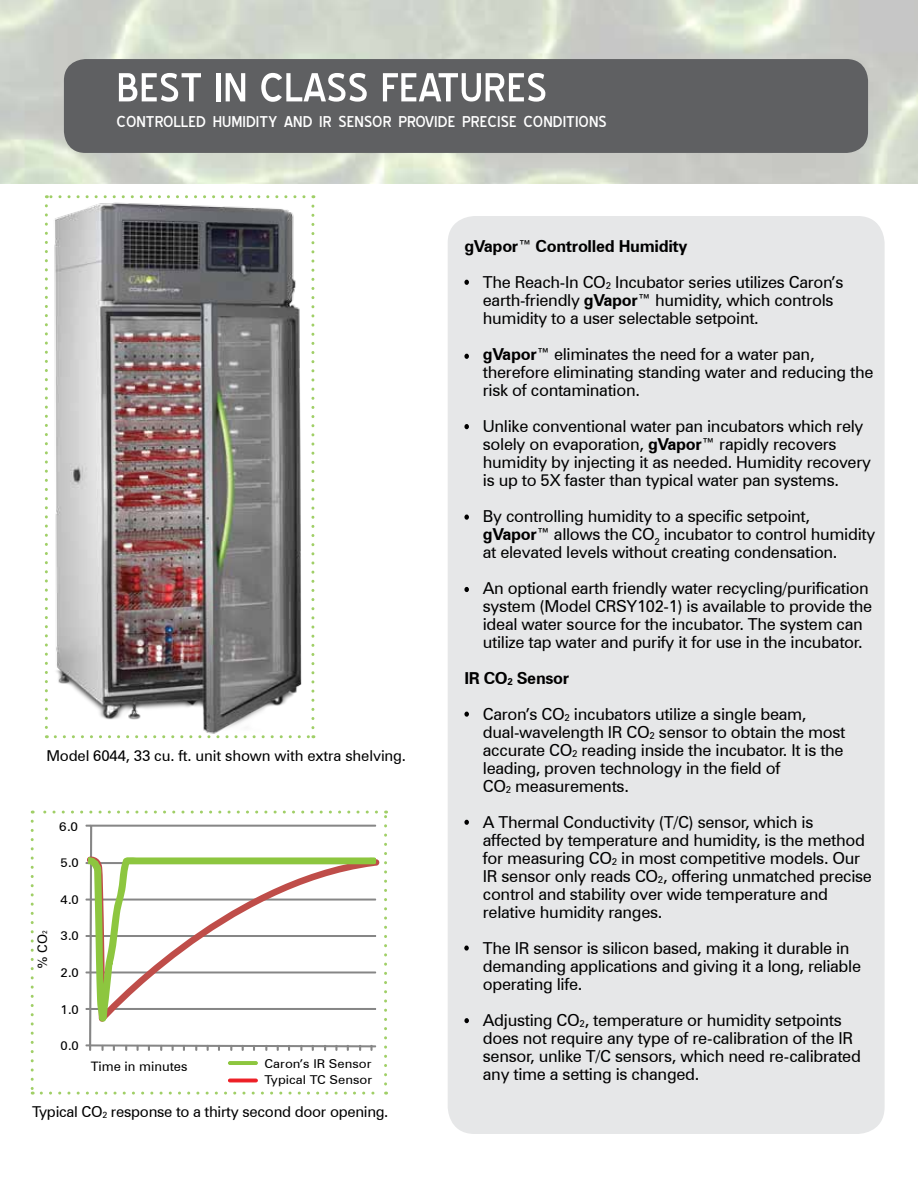
<style>
.page{position:relative;width:918px;height:1188px;background:#fff}
.page>*{position:absolute;margin:0;border:0;box-sizing:border-box;transform-origin:0 0}
.t1{font:51px "Blue Highway";color:#fff}
.t2{font:19.95px "Blue Highway";color:#fff}
.t3{font:16.5px/18px "Zurich BT";letter-spacing:-.02em;color:#000}
.t4{font:700 16.5px "Zurich BT";letter-spacing:-.02em;color:#000}
.t5{font:15px "Zurich BT";letter-spacing:-.02em;color:#000}
.t6{font:13.05px "Zurich BT";color:#000}
.t7{font:12.15px/16.2px "Zurich BT";color:#000;scale:1.07 1}
.t8{font:12.15px "Zurich BT";color:#010101;scale:1.07 1}
.t9{font:12.15px "Zurich BT";color:#010101;scale:1.11 1}
.s1{font-weight:400}
.s2{font-size:9.6px}
.s3{font-weight:700}
.s4{font-size:6.6px}
.s5{font-size:8.7px}
</style>
<div class="page">
<img style="left:0;top:0;width:918px;height:184px">
<div style="left:64px;top:59px;width:804px;height:94px;background:#5f6062;border-radius:22px"></div>
<div style="left:448px;top:216px;width:437px;height:918px;background:#e6e7e8;border-radius:27px"></div>
<svg style="left:464px;top:712px;width:5px;height:5px"></svg>
<svg style="left:464px;top:820px;width:5px;height:5px"></svg>
<svg style="left:464px;top:946px;width:5px;height:5px"></svg>
<svg style="left:464px;top:1018px;width:5px;height:5px"></svg>
<svg style="left:86px;top:825px;width:291px;height:226px"></svg>
<div style="left:228px;top:1061px;width:30px;height:4px;border:1px solid #8dc63f"></div>
<div style="left:228px;top:1079px;width:30px;height:3px;border:1px solid #ed1d24"></div>
<svg style="left:85px;top:853px;width:295px;height:172px"></svg>
<svg style="left:88px;top:856px;width:288px;height:167px"></svg>
<svg style="left:31px;top:821px;width:3px;height:274px"></svg>
<svg style="left:41px;top:1092px;width:346px;height:3px"></svg>
<svg style="left:384px;top:811px;width:3px;height:273px"></svg>
<svg style="left:32px;top:811px;width:345px;height:3px"></svg>
<svg style="left:464px;top:280px;width:5px;height:5px"></svg>
<svg style="left:464px;top:354px;width:5px;height:5px"></svg>
<svg style="left:464px;top:424px;width:5px;height:5px"></svg>
<svg style="left:464px;top:515px;width:5px;height:5px"></svg>
<svg style="left:464px;top:587px;width:5px;height:5px"></svg>
<img style="left:46px;top:197px;width:267px;height:540px">
<svg style="left:45px;top:206px;width:3px;height:532px"></svg>
<svg style="left:55px;top:735px;width:259px;height:3px"></svg>
<svg style="left:311px;top:195px;width:3px;height:533px"></svg>
<svg style="left:46px;top:195px;width:258px;height:3px"></svg>
<h1 class="t1" style="left:116px;top:66px;width:432px">best in class features</h1>
<p class="t2" style="left:116px;top:113px;width:492px">controlled humidity and ir sensor provide precise conditions</p>
<p class="t4" style="left:464px;top:236px;width:225px">gVapor<span class="s1">™</span> Controlled Humidity</p>
<p class="t3" style="left:483px;top:273px;width:362px">The Reach-In CO<span class="s2">2</span> Incubator series utilizes Caron’s earth-friendly <span class="s3">gVapor</span>™ humidity, which controls humidity to a user selectable setpoint.</p>
<p class="t3" style="left:483px;top:345px;width:392px"><span class="s3">gVapor</span>™ eliminates the need for a water pan, therefore eliminating standing water and reducing the risk of contamination.</p>
<p class="t3" style="left:483px;top:417px;width:390px">Unlike conventional water pan incubators which rely solely on evaporation, <span class="s3">gVapor</span>™ rapidly recovers humidity by injecting it as needed. Humidity recovery is up to 5X faster than typical water pan systems.</p>
<p class="t3" style="left:483px;top:507px;width:394px">By controlling humidity to a specific setpoint, <span class="s3">gVapor</span>™ allows the CO<sub>2</sub> incubator to control humidity at elevated levels without creating condensation.</p>
<p class="t3" style="left:483px;top:579px;width:391px">An optional earth friendly water recycling/purification system (Model CRSY102-1) is available to provide the ideal water source for the incubator. The system can utilize tap water and purify it for use in the incubator.</p>
<p class="t5" style="left:46px;top:747px;width:361px">Model 6044, 33 cu. ft. unit shown with extra shelving.</p>
<p class="t9" style="left:59px;top:819px;width:19px">6.0</p>
<p class="t8" style="left:60px;top:855px;width:19px">5.0</p>
<p class="t6" style="left:35px;top:969px;width:40px;rotate:-90deg">% CO<span class="s4">2</span></p>
<p class="t8" style="left:60px;top:892px;width:19px">4.0</p>
<p class="t8" style="left:60px;top:929px;width:19px">3.0</p>
<p class="t8" style="left:60px;top:965px;width:19px">2.0</p>
<p class="t8" style="left:60px;top:1002px;width:19px">1.0</p>
<p class="t8" style="left:60px;top:1039px;width:19px">0.0</p>
<p class="t6" style="left:91px;top:1058px;width:98px">Time in minutes</p>
<p class="t7" style="left:265px;top:1055px;width:102px">Caron’s IR Sensor<br>Typical TC Sensor</p>
<p class="t5" style="left:32px;top:1103px;width:358px">Typical CO<span class="s5">2</span> response to a thirty second door opening.</p>
<p class="t4" style="left:464px;top:668px;width:106px">IR CO<span class="s2">2</span> Sensor</p>
<p class="t3" style="left:483px;top:705px;width:364px">Caron’s CO<span class="s2">2</span> incubators utilize a single beam, dual-wavelength IR CO<span class="s2">2</span> sensor to obtain the most accurate CO<span class="s2">2</span> reading inside the incubator. It is the leading, proven technology in the field of<br>CO<span class="s2">2</span> measurements.</p>
<p class="t3" style="left:483px;top:813px;width:391px">A Thermal Conductivity (T/C) sensor, which is affected by temperature and humidity, is the method for measuring CO<span class="s2">2</span> in most competitive models. Our IR sensor only reads CO<span class="s2">2</span>, offering unmatched precise control and stability over wide temperature and relative humidity ranges.</p>
<p class="t3" style="left:483px;top:939px;width:380px">The IR sensor is silicon based, making it durable in demanding applications and giving it a long, reliable operating life.</p>
<p class="t3" style="left:483px;top:1011px;width:380px">Adjusting CO<span class="s2">2</span>, temperature or humidity setpoints does not require any type of re-calibration of the IR sensor, unlike T/C sensors, which need re-calibrated any time a setting is changed.</p>
</div>
